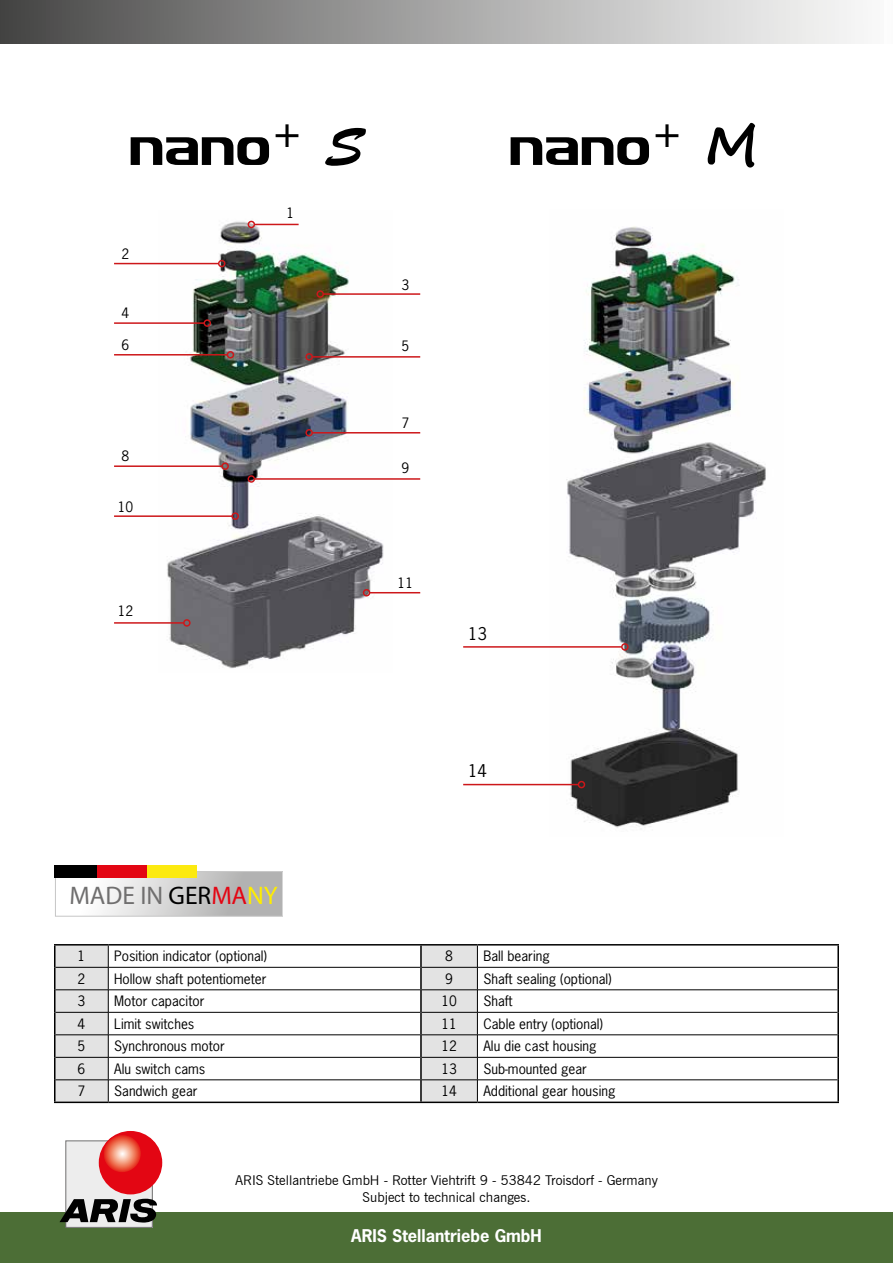
<style>
.page{position:relative;width:893px;height:1263px;background:#fff}
.page>*{position:absolute;margin:0;border:0;box-sizing:border-box;transform-origin:0 0}
.t1{font:54px "Imaki";color:#000}
.t2{font:700 54px "Segoe Script";color:#000}
.t3{font:25.5px "Myriad Pro";color:#706f6f}
.t4{font:700 16.5px "News Gothic Std";color:#fff}
.t5{font:16.5px "News Gothic Std";color:#000}
.t6{font:13.5px "News Gothic Std";color:#000}
.t7{font:13.5px/16.6px "News Gothic";color:#000;text-align:center}
.s1{font-family:"Brush Script Std"}
.s2{color:#000}
.s3{color:#e30613}
.s4{color:#ffed00}
</style>
<div class="page">
<div style="left:0;top:1212px;width:893px;height:51px;background:#4c6e36"></div>
<div style="left:66px;top:1141px;width:86px;height:86px;background:#ededed"></div>
<div style="left:99px;top:1131px;width:63px;height:63px;background:#e30613;border-radius:50%"></div>
<svg style="left:103px;top:1134px;width:38px;height:38px"></svg>
<svg style="left:60px;top:1198px;width:97px;height:24px"></svg>
<div style="left:0;top:0;width:893px;height:43px;background:linear-gradient(to right,#4a4948,#fff)"></div>
<div style="left:884px;top:0;width:9px;height:43px;background:#fcfcfc"></div>
<svg style="left:56px;top:945px;width:421px;height:156px"></svg>
<hr style="left:54px;top:944px;width:54px;height:1px;background:#000">
<hr style="left:54px;top:945px;width:2px;height:22px;background:#000">
<hr style="left:108px;top:944px;width:313px;height:1px;background:#000">
<hr style="left:421px;top:944px;width:56px;height:1px;background:#000">
<hr style="left:477px;top:944px;width:362px;height:1px;background:#000">
<hr style="left:837px;top:945px;width:2px;height:22px;background:#000">
<hr style="left:54px;top:967px;width:2px;height:23px;background:#000">
<hr style="left:837px;top:967px;width:2px;height:23px;background:#000">
<hr style="left:54px;top:990px;width:2px;height:22px;background:#000">
<hr style="left:837px;top:990px;width:2px;height:22px;background:#000">
<hr style="left:54px;top:1012px;width:2px;height:23px;background:#000">
<hr style="left:837px;top:1012px;width:2px;height:23px;background:#000">
<hr style="left:54px;top:1035px;width:2px;height:22px;background:#000">
<hr style="left:837px;top:1035px;width:2px;height:22px;background:#000">
<hr style="left:54px;top:1057px;width:2px;height:23px;background:#000">
<hr style="left:837px;top:1057px;width:2px;height:23px;background:#000">
<hr style="left:54px;top:1080px;width:2px;height:21px;background:#000">
<hr style="left:837px;top:1080px;width:2px;height:21px;background:#000">
<hr style="left:54px;top:1101px;width:54px;height:2px;background:#000">
<hr style="left:108px;top:1101px;width:313px;height:2px;background:#000">
<hr style="left:421px;top:1101px;width:56px;height:2px;background:#000">
<hr style="left:477px;top:1101px;width:362px;height:2px;background:#000">
<hr style="left:56px;top:967px;width:52px;height:1px;background:#000">
<hr style="left:108px;top:967px;width:312px;height:1px;background:#000">
<hr style="left:422px;top:967px;width:55px;height:1px;background:#000">
<hr style="left:477px;top:967px;width:360px;height:1px;background:#000">
<hr style="left:56px;top:989px;width:52px;height:1px;background:#000">
<hr style="left:108px;top:989px;width:312px;height:1px;background:#000">
<hr style="left:422px;top:989px;width:55px;height:1px;background:#000">
<hr style="left:477px;top:989px;width:360px;height:1px;background:#000">
<hr style="left:56px;top:1012px;width:52px;height:1px;background:#000">
<hr style="left:108px;top:1012px;width:312px;height:1px;background:#000">
<hr style="left:422px;top:1012px;width:55px;height:1px;background:#000">
<hr style="left:477px;top:1012px;width:360px;height:1px;background:#000">
<hr style="left:56px;top:1034px;width:52px;height:1px;background:#000">
<hr style="left:108px;top:1034px;width:312px;height:1px;background:#000">
<hr style="left:422px;top:1034px;width:55px;height:1px;background:#000">
<hr style="left:477px;top:1034px;width:360px;height:1px;background:#000">
<hr style="left:56px;top:1057px;width:52px;height:1px;background:#000">
<hr style="left:108px;top:1057px;width:312px;height:1px;background:#000">
<hr style="left:422px;top:1057px;width:55px;height:1px;background:#000">
<hr style="left:477px;top:1057px;width:360px;height:1px;background:#000">
<hr style="left:56px;top:1079px;width:52px;height:1px;background:#000">
<hr style="left:108px;top:1079px;width:312px;height:1px;background:#000">
<svg style="left:108px;top:945px;width:1px;height:156px"></svg>
<hr style="left:422px;top:1079px;width:55px;height:1px;background:#000">
<hr style="left:477px;top:1079px;width:360px;height:1px;background:#000">
<svg style="left:477px;top:945px;width:1px;height:156px"></svg>
<hr style="left:420px;top:945px;width:2px;height:22px;background:#000">
<hr style="left:420px;top:967px;width:2px;height:23px;background:#000">
<hr style="left:420px;top:990px;width:2px;height:22px;background:#000">
<hr style="left:420px;top:1012px;width:2px;height:23px;background:#000">
<hr style="left:420px;top:1035px;width:2px;height:22px;background:#000">
<hr style="left:420px;top:1057px;width:2px;height:23px;background:#000">
<hr style="left:420px;top:1080px;width:2px;height:21px;background:#000">
<svg style="left:55px;top:871px;width:227px;height:45px"></svg>
<div style="left:54px;top:865px;width:44px;height:13px;background:#000"></div>
<div style="left:98px;top:865px;width:49px;height:13px;background:#e30613"></div>
<div style="left:147px;top:865px;width:50px;height:13px;background:#fcea10"></div>
<img style="left:159px;top:220px;width:234px;height:449px">
<img style="left:549px;top:226px;width:217px;height:602px">
<hr style="left:114px;top:263px;width:105px;height:1px;background:#cd171a">
<div style="left:218px;top:260px;width:7px;height:7px;border:2px solid #cd171a;border-radius:50%"></div>
<hr style="left:323px;top:293px;width:97px;height:2px;background:#cd171a">
<div style="left:316px;top:290px;width:8px;height:8px;border:2px solid #cd171a;border-radius:50%"></div>
<hr style="left:114px;top:322px;width:90px;height:2px;background:#cd171a">
<div style="left:204px;top:319px;width:7px;height:8px;border:2px solid #cd171a;border-radius:50%"></div>
<hr style="left:114px;top:354px;width:113px;height:1px;background:#cd171a">
<div style="left:227px;top:351px;width:7px;height:7px;border:2px solid #cd171a;border-radius:50%"></div>
<hr style="left:312px;top:356px;width:108px;height:2px;background:#cd171a">
<div style="left:305px;top:353px;width:8px;height:8px;border:2px solid #cd171a;border-radius:50%"></div>
<hr style="left:312px;top:432px;width:108px;height:1px;background:#cd171a">
<div style="left:305px;top:429px;width:8px;height:7px;border:2px solid #cd171a;border-radius:50%"></div>
<hr style="left:114px;top:465px;width:108px;height:2px;background:#cd171a">
<div style="left:221px;top:462px;width:8px;height:8px;border:2px solid #cd171a;border-radius:50%"></div>
<hr style="left:254px;top:478px;width:166px;height:2px;background:#cd171a">
<div style="left:248px;top:475px;width:7px;height:8px;border:2px solid #cd171a;border-radius:50%"></div>
<hr style="left:114px;top:515px;width:118px;height:2px;background:#cd171a">
<div style="left:231px;top:512px;width:8px;height:8px;border:2px solid #cd171a;border-radius:50%"></div>
<hr style="left:370px;top:592px;width:50px;height:1px;background:#cd171a">
<div style="left:363px;top:589px;width:7px;height:7px;border:2px solid #cd171a;border-radius:50%"></div>
<hr style="left:114px;top:622px;width:70px;height:2px;background:#cd171a">
<div style="left:183px;top:619px;width:8px;height:8px;border:2px solid #cd171a;border-radius:50%"></div>
<hr style="left:254px;top:224px;width:45px;height:1px;background:#cd171a">
<div style="left:248px;top:221px;width:7px;height:7px;border:2px solid #cd171a;border-radius:50%"></div>
<hr style="left:463px;top:784px;width:115px;height:1px;background:#cd171a">
<div style="left:578px;top:781px;width:7px;height:7px;border:2px solid #cd171a;border-radius:50%"></div>
<hr style="left:463px;top:646px;width:159px;height:2px;background:#cd171a">
<div style="left:621px;top:643px;width:8px;height:8px;border:2px solid #cd171a;border-radius:50%"></div>
<h1 class="t1" style="left:131px;top:112px;width:234px">nano <span class="s1">S</span></h1>
<h1 class="t2" style="left:705px;top:102px;width:56px">M</h1>
<h1 class="t1" style="left:511px;top:112px;width:144px">nano</h1>
<p class="t6" style="left:122px;top:245px;width:9px">2</p>
<p class="t6" style="left:287px;top:205px;width:9px">1</p>
<p class="t6" style="left:401px;top:276px;width:9px">3</p>
<p class="t6" style="left:122px;top:304px;width:9px">4</p>
<p class="t6" style="left:122px;top:337px;width:9px">6</p>
<p class="t6" style="left:401px;top:338px;width:9px">5</p>
<p class="t6" style="left:122px;top:447px;width:9px">8</p>
<p class="t6" style="left:118px;top:498px;width:17px">10</p>
<p class="t6" style="left:118px;top:602px;width:17px">12</p>
<h2 class="t3" style="left:70px;top:879px;width:209px">MADE IN <span class="s2">GER</span><span class="s3">MA</span><span class="s4">NY</span></h2>
<p class="t6" style="left:401px;top:415px;width:9px">7</p>
<p class="t6" style="left:401px;top:460px;width:9px">9</p>
<p class="t6" style="left:398px;top:574px;width:17px">11</p>
<p class="t5" style="left:468px;top:623px;width:21px">13</p>
<p class="t5" style="left:468px;top:760px;width:21px">14</p>
<p class="t6" style="left:78px;top:947px;width:9px">1</p>
<p class="t6" style="left:114px;top:947px;width:154px">Position indicator (optional)</p>
<p class="t6" style="left:445px;top:947px;width:9px">8</p>
<p class="t6" style="left:483px;top:947px;width:68px">Ball bearing</p>
<p class="t6" style="left:78px;top:970px;width:9px">2</p>
<p class="t6" style="left:114px;top:970px;width:154px">Hollow shaft potentiometer</p>
<p class="t6" style="left:445px;top:970px;width:9px">9</p>
<p class="t6" style="left:483px;top:970px;width:130px">Shaft sealing (optional)</p>
<p class="t6" style="left:78px;top:992px;width:9px">3</p>
<p class="t6" style="left:114px;top:992px;width:92px">Motor capacitor</p>
<p class="t6" style="left:441px;top:992px;width:17px">10</p>
<p class="t6" style="left:483px;top:992px;width:31px">Shaft</p>
<p class="t6" style="left:78px;top:1015px;width:9px">4</p>
<p class="t6" style="left:114px;top:1015px;width:82px">Limit switches</p>
<p class="t6" style="left:441px;top:1015px;width:17px">11</p>
<p class="t6" style="left:483px;top:1015px;width:121px">Cable entry (optional)</p>
<p class="t6" style="left:78px;top:1037px;width:9px">5</p>
<p class="t6" style="left:114px;top:1037px;width:112px">Synchronous motor</p>
<p class="t6" style="left:441px;top:1037px;width:17px">12</p>
<p class="t6" style="left:483px;top:1037px;width:115px">Alu die cast housing</p>
<p class="t6" style="left:78px;top:1060px;width:9px">6</p>
<p class="t6" style="left:114px;top:1060px;width:93px">Alu switch cams</p>
<p class="t6" style="left:441px;top:1060px;width:17px">13</p>
<p class="t6" style="left:483px;top:1060px;width:105px">Sub-mounted gear</p>
<p class="t6" style="left:78px;top:1082px;width:9px">7</p>
<p class="t6" style="left:114px;top:1082px;width:85px">Sandwich gear</p>
<p class="t6" style="left:441px;top:1082px;width:17px">14</p>
<p class="t6" style="left:483px;top:1082px;width:134px">Additional gear housing</p>
<p class="t7" style="left:235px;top:1172px;width:424px">ARIS Stellantriebe GmbH - Rotter Viehtrift 9 - 53842 Troisdorf - Germany<br>Subject to technical changes.</p>
<p class="t4" style="left:351px;top:1224px;width:192px">ARIS Stellantriebe GmbH</p>
</div>
